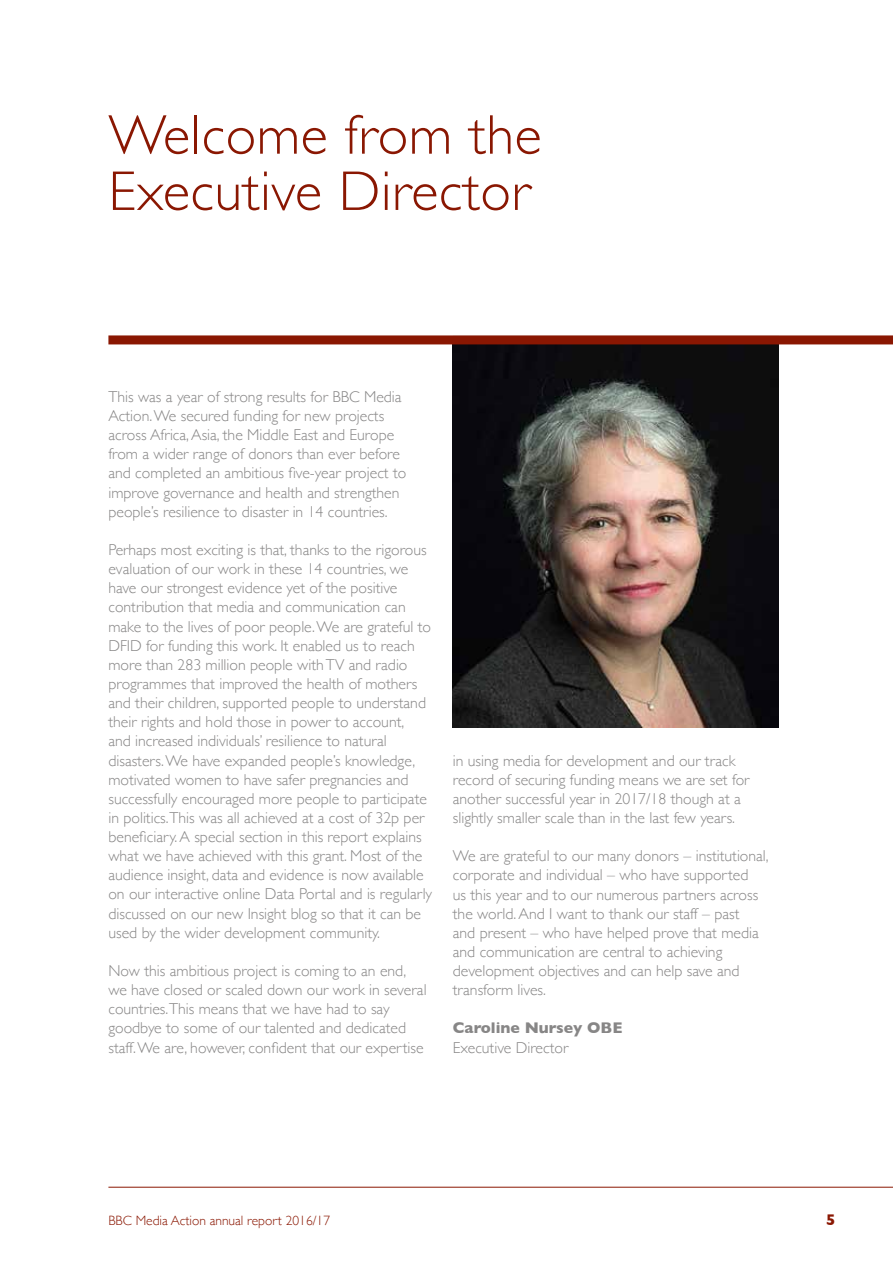
<style>
.page{position:relative;width:893px;height:1263px;background:#fff}
.page>*{position:absolute;margin:0;border:0;box-sizing:border-box;transform-origin:0 0}
.t1{font:300 56.25px/56.2px "Gill Sans";letter-spacing:.01em;color:#8a1702}
.t2{font:300 15.75px/19.2px "Gill Sans";color:#878686}
.t3{font:700 15.75px "Gill Sans";color:#878686}
.t4{font:700 15.75px "Gill Sans";color:#8a1702}
.t5{font:300 13.5px "Gill Sans";color:#8a1702}
</style>
<div class="page">
<img style="left:453px;top:344px;width:325px;height:383px">
<div style="left:108px;top:335px;width:785px;height:9px;background:#8a1702"></div>
<hr style="left:108px;top:1187px;width:785px;height:1px;background:#8a1702">
<h1 class="t1" style="left:108px;top:105px;width:435px">Welcome from the<br>Executive Director</h1>
<p class="t2" style="left:108px;top:386px;width:299px">This was a year of strong results for BBC Media Action. We secured funding for new projects across Africa, Asia, the Middle East and Europe from a wider range of donors than ever before and completed an ambitious five-year project to improve governance and health and strengthen people’s resilience to disaster in 14 countries.</p>
<p class="t2" style="left:108px;top:539px;width:325px">Perhaps most exciting is that, thanks to the rigorous evaluation of our work in these 14 countries, we have our strongest evidence yet of the positive contribution that media and communication can make to the lives of poor people. We are grateful to DFID for funding this work. It enabled us to reach more than 283 million people with TV and radio programmes that improved the health of mothers and their children, supported people to understand their rights and hold those in power to account,<br>and increased individuals’ resilience to natural disasters. We have expanded people’s knowledge, motivated women to have safer pregnancies and successfully encouraged more people to participate in politics.This was all achieved at a cost of 32p per beneficiary. A special section in this report explains what we have achieved with this grant. Most of the audience insight, data and evidence is now available on our interactive online Data Portal and is regularly discussed on our new Insight blog so that it can be used by the wider development community.</p>
<p class="t2" style="left:108px;top:960px;width:320px">Now this ambitious project is coming to an end, we have closed or scaled down our work in several countries.This means that we have had to say goodbye to some of our talented and dedicated staff. We are, however, confident that our expertise</p>
<p class="t2" style="left:453px;top:750px;width:298px">in using media for development and our track record of securing funding means we are set for another successful year in 2017/18 though at a slightly smaller scale than in the last few years.</p>
<p class="t2" style="left:453px;top:846px;width:317px">We are grateful to our many donors – institutional, corporate and individual – who have supported<br>us this year and to our numerous partners across the world. And I want to thank our staff – past<br>and present – who have helped prove that media and communication are central to achieving development objectives and can help save and transform lives.</p>
<p class="t3" style="left:453px;top:1016px;width:171px">Caroline Nursey OBE</p>
<p class="t2" style="left:453px;top:1037px;width:117px">Executive Director</p>
<p class="t5" style="left:108px;top:1210px;width:223px">BBC Media Action annual report 2016/17</p>
<p class="t4" style="left:826px;top:1207px;width:11px">5</p>
</div>
